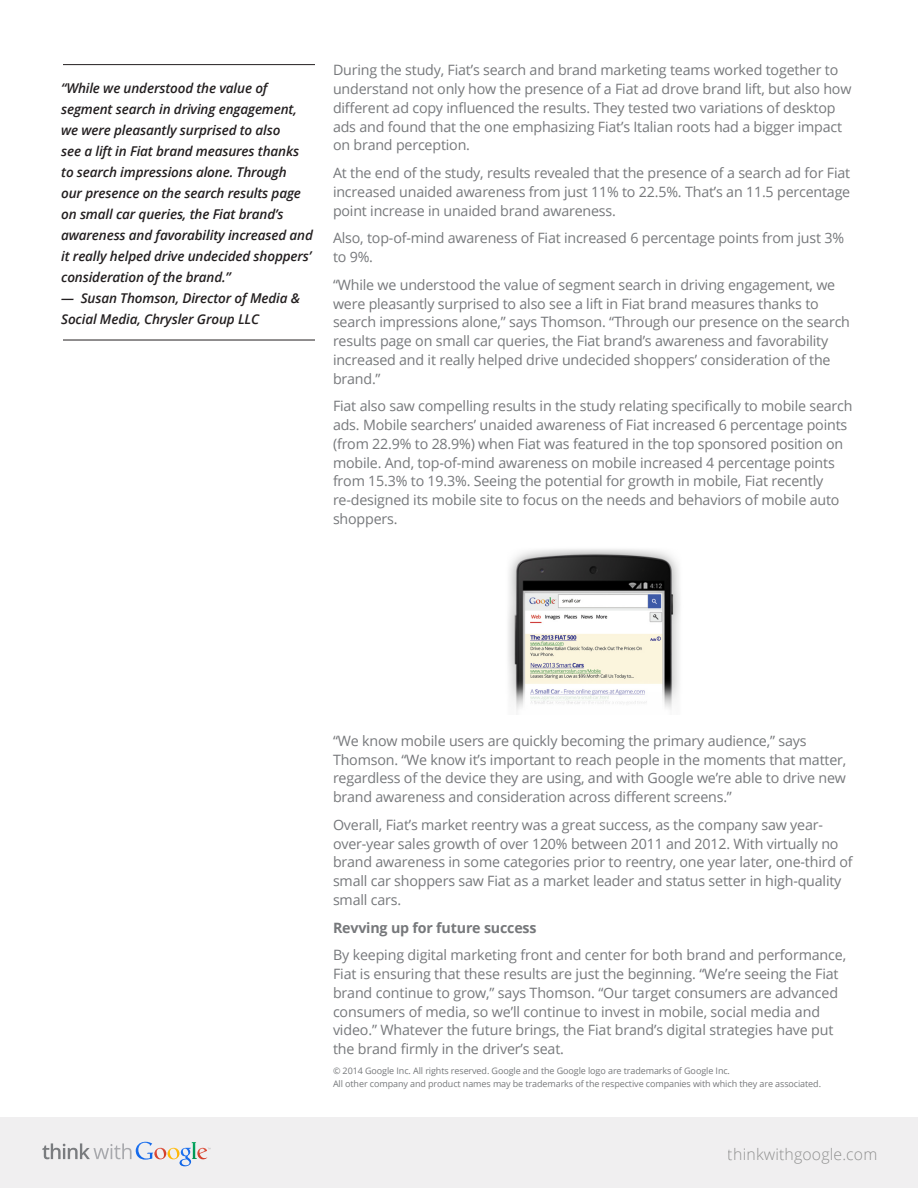
<style>
.page{position:relative;width:918px;height:1188px;background:#fff}
.page>*{position:absolute;margin:0;border:0;box-sizing:border-box;transform-origin:0 0}
.t1{font:300 15.75px "Open Sans";letter-spacing:.01em;color:#666766}
.Body_Text{font:14.25px/18.8px "Open Sans";letter-spacing:-.015em;color:#76787b}
.Body_Text-2{font:700 14.25px "Open Sans";letter-spacing:-.015em;color:#76787b}
.Body_Text-3{font:italic 600 13.5px/21px "Open Sans";letter-spacing:-.01em;color:#231f20}
.End_Footer__copyrigh{font:9px "Open Sans";letter-spacing:-.01em;color:#76787b}
</style>
<div class="page">
<hr style="left:63px;top:340px;width:252px;height:1px;background:#231f20">
<hr style="left:63px;top:64px;width:252px;height:1px;background:#231f20">
<img style="left:508px;top:549px;width:172px;height:162px">
<div style="left:0;top:1117px;width:918px;height:71px;background:#f0eff0"></div>
<svg style="left:42px;top:1142px;width:168px;height:24px"></svg>
<p class="Body_Text-3" style="left:61px;top:77px;width:253px">“While we understood the value of segment search in driving engagement, we were pleasantly surprised to also<br>see a lift in Fiat brand measures thanks to search impressions alone. Through<br>our presence on the search results page on small car queries, the Fiat brand’s awareness and favorability increased and it really helped drive undecided shoppers’ consideration of the brand.”</p>
<p class="Body_Text-3" style="left:61px;top:287px;width:240px">— Susan Thomson, Director of Media &amp;<br>Social Media, Chrysler Group LLC</p>
<p class="Body_Text" style="left:333px;top:60px;width:520px">During the study, Fiat’s search and brand marketing teams worked together to understand not only how the presence of a Fiat ad drove brand lift, but also how different ad copy influenced the results. They tested two variations of desktop ads and found that the one emphasizing Fiat’s Italian roots had a bigger impact on brand perception.</p>
<p class="Body_Text" style="left:333px;top:163px;width:519px;text-align:justify">At the end of the study, results revealed that the presence of a search ad for Fiat increased unaided awareness from just 11% to 22.5%. That’s an 11.5 percentage point increase in unaided brand awareness.</p>
<p class="Body_Text" style="left:333px;top:228px;width:513px">Also, top-of-mind awareness of Fiat increased 6 percentage points from just 3% to 9%.</p>
<p class="Body_Text" style="left:333px;top:275px;width:519px">“While we understood the value of segment search in driving engagement, we were pleasantly surprised to also see a lift in Fiat brand measures thanks to search impressions alone,” says Thomson. “Through our presence on the search results page on small car queries, the Fiat brand’s awareness and favorability increased and it really helped drive undecided shoppers’ consideration of the brand.”</p>
<p class="Body_Text" style="left:333px;top:396px;width:521px">Fiat also saw compelling results in the study relating specifically to mobile search ads. Mobile searchers’ unaided awareness of Fiat increased 6 percentage points (from 22.9% to 28.9%) when Fiat was featured in the top sponsored position on mobile. And, top-of-mind awareness on mobile increased 4 percentage points from 15.3% to 19.3%. Seeing the potential for growth in mobile, Fiat recently re-designed its mobile site to focus on the needs and behaviors of mobile auto shoppers.</p>
<p class="Body_Text" style="left:333px;top:731px;width:515px">“We know mobile users are quickly becoming the primary audience,” says Thomson. “We know it’s important to reach people in the moments that matter, regardless of the device they are using, and with Google we’re able to drive new brand awareness and consideration across different screens.”</p>
<p class="Body_Text" style="left:333px;top:815px;width:521px">Overall, Fiat’s market reentry was a great success, as the company saw year&shy;over-year sales growth of over 120% between 2011 and 2012. With virtually no brand awareness in some categories prior to reentry, one year later, one-third of small car shoppers saw Fiat as a market leader and status setter in high-quality small cars.</p>
<p class="Body_Text-2" style="left:333px;top:917px;width:205px">Revving up for future success</p>
<p class="Body_Text" style="left:333px;top:945px;width:515px">By keeping digital marketing front and center for both brand and performance, Fiat is ensuring that these results are just the beginning. “We’re seeing the Fiat brand continue to grow,” says Thomson. “Our target consumers are advanced consumers of media, so we’ll continue to invest in mobile, social media and video.” Whatever the future brings, the Fiat brand’s digital strategies have put the brand firmly in the driver’s seat.</p>
<p class="End_Footer__copyrigh" style="left:333px;top:1064px;width:399px">© 2014 Google Inc. All rights reserved. Google and the Google logo are trademarks of Google Inc.</p>
<p class="End_Footer__copyrigh" style="left:333px;top:1078px;width:490px">All other company and product names may be trademarks of the respective companies with which they are associated.</p>
<p class="t1" style="left:728px;top:1143px;width:151px">thinkwithgoogle.com</p>
</div>
